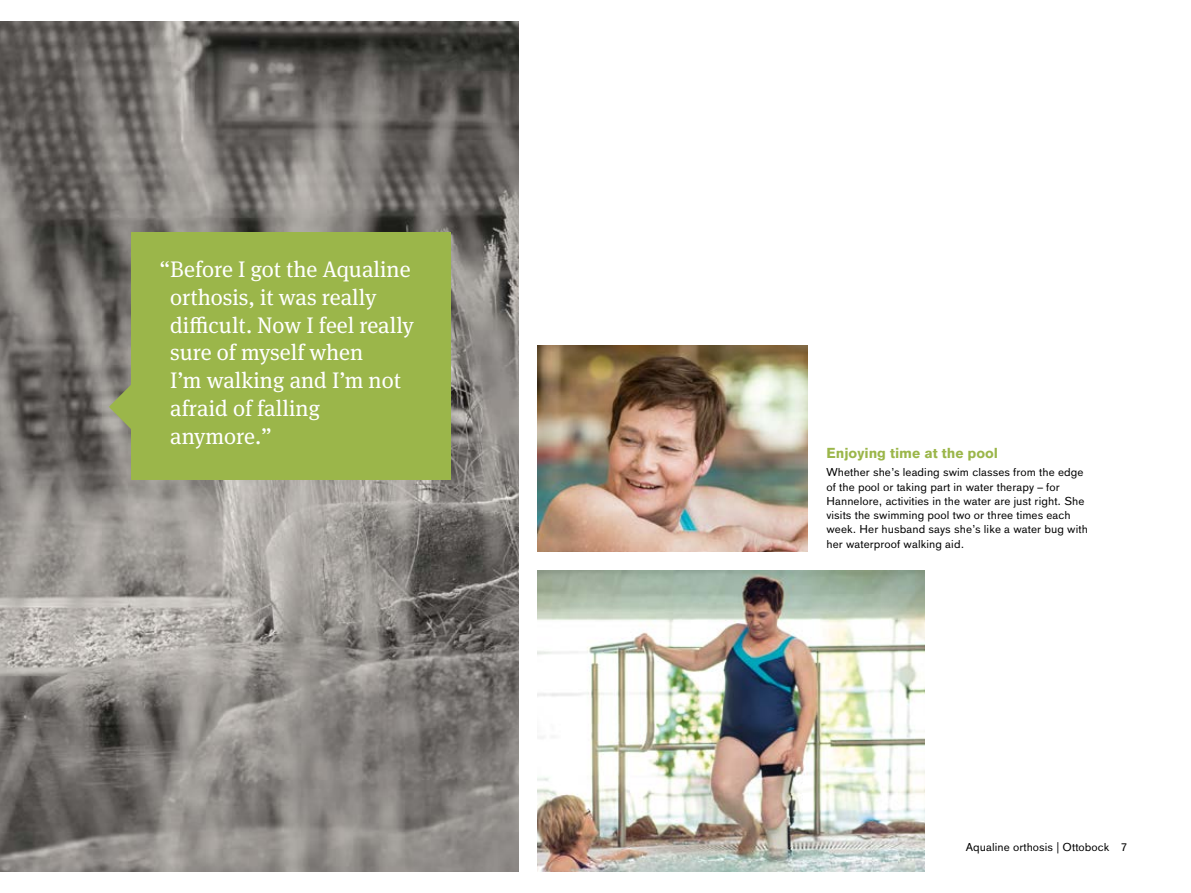
<style>
.page{position:relative;width:1191px;height:893px;background:#fff}
.page>*{position:absolute;margin:0;border:0;box-sizing:border-box;transform-origin:0 0}
.t1{font:22.5px/27.8px "OBO Serif";color:#fff}
.t2{font:700 14.25px "OBO Sans";color:#9bb64a}
.t3{font:11.25px/14.2px "OBO Sans";letter-spacing:.005em;color:#000}
</style>
<div class="page">
<img style="left:0;top:21px;width:518px;height:851px">
<img style="left:537px;top:345px;width:270px;height:206px">
<div style="left:131px;top:233px;width:320px;height:247px;background:#9bb64a"></div>
<img style="left:537px;top:570px;width:387px;height:302px">
<svg style="left:109px;top:384px;width:22px;height:45px"></svg>
<h1 class="t1" style="left:170px;top:255px;width:245px;text-indent:-11px">“Before I got the Aqualine orthosis, it was really difficult. Now I feel really sure of myself when<br>I’m walking and I’m not afraid of falling anymore.”</h1>
<p class="t2" style="left:826px;top:444px;width:173px">Enjoying time at the pool</p>
<p class="t3" style="left:826px;top:465px;width:263px">Whether she’s leading swim classes from the edge of the pool or taking part in water therapy – for Hannelore, activities in the water are just right. She visits the swimming pool two or three times each week. Her husband says she’s like a water bug with her waterproof walking aid.</p>
<p class="t3" style="left:965px;top:840px;width:163px">Aqualine orthosis | Ottobock 7</p>
</div>
